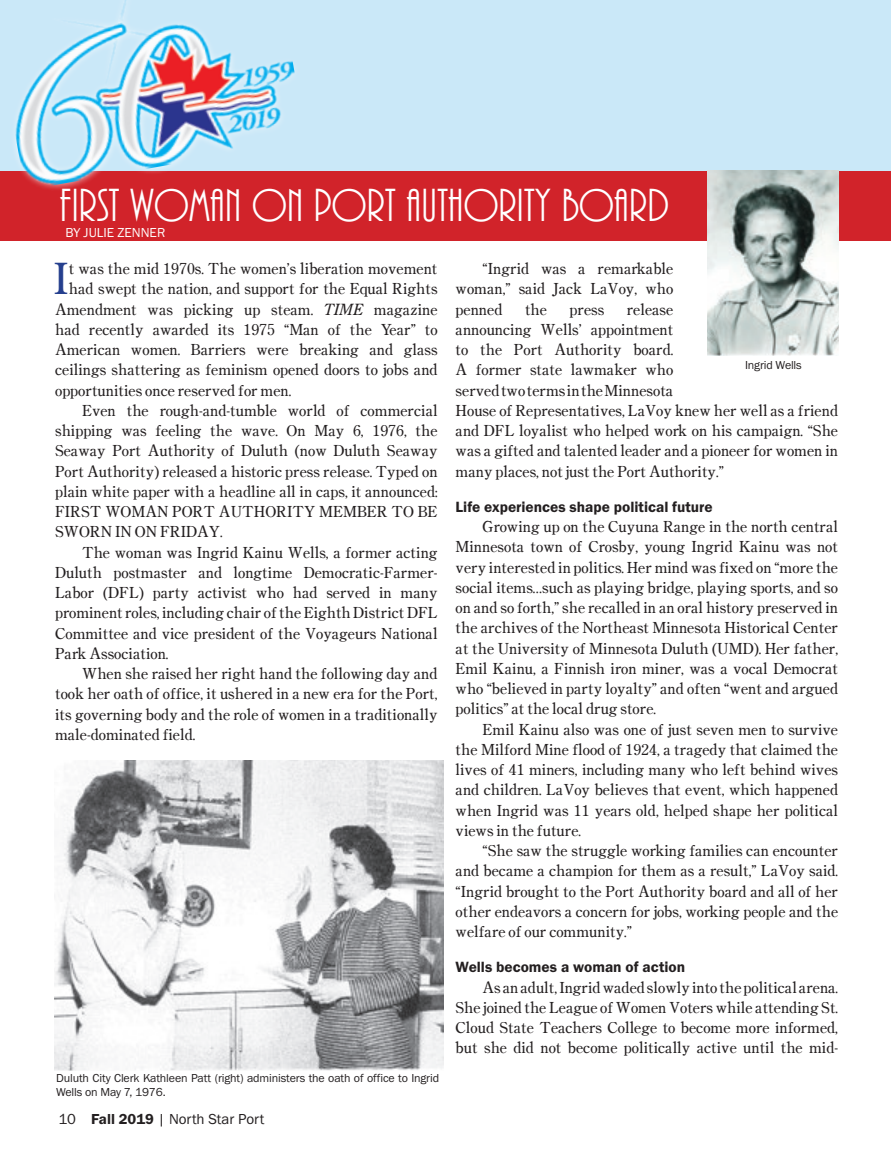
<style>
.page{position:relative;width:891px;height:1161px;background:#fff}
.page>*{position:absolute;margin:0;border:0;box-sizing:border-box;transform-origin:0 0}
.body{font:48px "ARBONNIE";letter-spacing:.005em;color:#fff}
.Body_Paragraph_Summe{font:43.5px "Century Oldstyle ICG";color:#253f8e}
.Body_Paragraph_Summe-2{font:15.3px/20.2px "Century Oldstyle ICG";color:#231f20;text-align:justify}
.Body_Paragraph_Summe-3{font:15.3px "Franklin Gothic URW Dem";color:#231f20}
.t1{font:15px "Franklin Gothic URW Boo";color:#231f20}
.body-2{font:13.5px "Franklin Gothic URW Boo";color:#fff}
.bylines{font:12px/13.5px "Franklin Gothic URW Boo";letter-spacing:-.01em;color:#231f20}
.s1{font-family:"Century Old Style Std";font-style:italic}
.s2{font-family:"Franklin Gothic URW Dem"}
</style>
<div class="page">
<div style="left:0;top:0;width:891px;height:209px;background:#cae8f8"></div>
<div style="left:0;top:172px;width:891px;height:69px;background:#d1232a"></div>
<img style="left:0;top:0;width:307px;height:189px">
<img style="left:54px;top:760px;width:389px;height:311px">
<img style="left:707px;top:170px;width:131px;height:185px">
<p class="body" style="left:60px;top:181px;width:611px">FIRST WOMAN ON PORT AUTHORITY BOARD</p>
<p class="body-2" style="left:65px;top:224px;width:101px">BY JULIE ZENNER</p>
<p class="Body_Paragraph_Summe" style="left:54px;top:251px;width:17px">I</p>
<p class="Body_Paragraph_Summe-2" style="left:69px;top:258px;width:370px">t was the mid 1970s. The women’s liberation movement</p>
<p class="Body_Paragraph_Summe-2" style="left:69px;top:278px;width:370px">had swept the nation, and support for the Equal Rights</p>
<p class="Body_Paragraph_Summe-2" style="left:55px;top:299px;width:384px">Amendment was picking up steam. <span class="s1">TIME</span> magazine</p>
<p class="Body_Paragraph_Summe-2" style="left:55px;top:319px;width:384px">had recently awarded its 1975 “Man of the Year” to</p>
<p class="Body_Paragraph_Summe-2" style="left:55px;top:339px;width:384px">American women. Barriers were breaking and glass</p>
<p class="Body_Paragraph_Summe-2" style="left:55px;top:359px;width:384px">ceilings shattering as feminism opened doors to jobs and</p>
<p class="Body_Paragraph_Summe-2" style="left:55px;top:380px;width:238px">opportunities once reserved for men.</p>
<p class="Body_Paragraph_Summe-2" style="left:55px;top:400px;width:384px;text-indent:27px">Even the rough-and-tumble world of commercial shipping was feeling the wave. On May 6, 1976, the Seaway Port Authority of Duluth (now Duluth Seaway Port Authority) released a historic press release. Typed on plain white paper with a headline all in caps, it announced:<br>FIRST WOMAN PORT AUTHORITY MEMBER TO BE SWORN IN ON FRIDAY.</p>
<p class="Body_Paragraph_Summe-2" style="left:55px;top:542px;width:384px;text-indent:27px">The woman was Ingrid Kainu Wells, a former acting Duluth postmaster and longtime Democratic-Farmer-Labor (DFL) party activist who had served in many prominent roles, including chair of the Eighth District DFL Committee and vice president of the Voyageurs National Park Association.</p>
<p class="Body_Paragraph_Summe-2" style="left:55px;top:663px;width:384px;text-indent:27px">When she raised her right hand the following day and took her oath of office, it ushered in a new era for the Port, its governing body and the role of women in a traditionally male-dominated field.</p>
<p class="bylines" style="left:56px;top:1071px;width:385px">Duluth City Clerk Kathleen Patt (right) administers the oath of office to Ingrid<br>Wells on May 7, 1976.</p>
<p class="t1" style="left:58px;top:1109px;width:207px">10 <span class="s2">Fall 2019</span> | North Star Port</p>
<p class="Body_Paragraph_Summe-2" style="left:456px;top:258px;width:219px;text-align:right">“Ingrid was a remarkable woman,” said Jack LaVoy, who</p>
<p class="Body_Paragraph_Summe-2" style="left:456px;top:299px;width:48px">penned</p>
<p class="Body_Paragraph_Summe-2" style="left:525px;top:299px;width:23px">the</p>
<p class="Body_Paragraph_Summe-2" style="left:570px;top:299px;width:36px">press</p>
<p class="Body_Paragraph_Summe-2" style="left:456px;top:299px;width:219px;text-indent:171px">release announcing Wells’ appointment to the Port Authority board.<br>A former state lawmaker who</p>
<p class="Body_Paragraph_Summe-2" style="left:456px;top:380px;width:384px;text-align:left">served two terms in the Minnesota<br>House of Representatives, LaVoy knew her well as a friend and DFL loyalist who helped work on his campaign. “She was a gifted and talented leader and a pioneer for women in many places, not just the Port Authority.”</p>
<p class="Body_Paragraph_Summe-3" style="left:456px;top:497px;width:258px">Life experiences shape political future</p>
<p class="Body_Paragraph_Summe-2" style="left:456px;top:516px;width:384px;text-indent:27px">Growing up on the Cuyuna Range in the north central Minnesota town of Crosby, young Ingrid Kainu was not very interested in politics. Her mind was fixed on “more the social items…such as playing bridge, playing sports, and so on and so forth,” she recalled in an oral history preserved in the archives of the Northeast Minnesota Historical Center at the University of Minnesota Duluth (UMD). Her father, Emil Kainu, a Finnish iron miner, was a vocal Democrat who “believed in party loyalty” and often “went and argued politics” at the local drug store.</p>
<p class="Body_Paragraph_Summe-2" style="left:456px;top:719px;width:384px;text-indent:27px">Emil Kainu also was one of just seven men to survive the Milford Mine flood of 1924, a tragedy that claimed the lives of 41 miners, including many who left behind wives and children. LaVoy believes that event, which happened when Ingrid was 11 years old, helped shape her political views in the future.</p>
<p class="Body_Paragraph_Summe-2" style="left:456px;top:840px;width:384px;text-indent:27px">“She saw the struggle working families can encounter and became a champion for them as a result,” LaVoy said. “Ingrid brought to the Port Authority board and all of her other endeavors a concern for jobs, working people and the welfare of our community.”</p>
<p class="Body_Paragraph_Summe-3" style="left:456px;top:958px;width:231px">Wells becomes a woman of action</p>
<p class="Body_Paragraph_Summe-2" style="left:456px;top:977px;width:384px;text-indent:27px">As an adult, Ingrid waded slowly into the political arena.<br>She joined the League of Women Voters while attending St.<br>Cloud State Teachers College to become more informed, but she did not become politically active until the mid-</p>
<p class="bylines" style="left:745px;top:358px;width:58px">Ingrid Wells</p>
</div>
